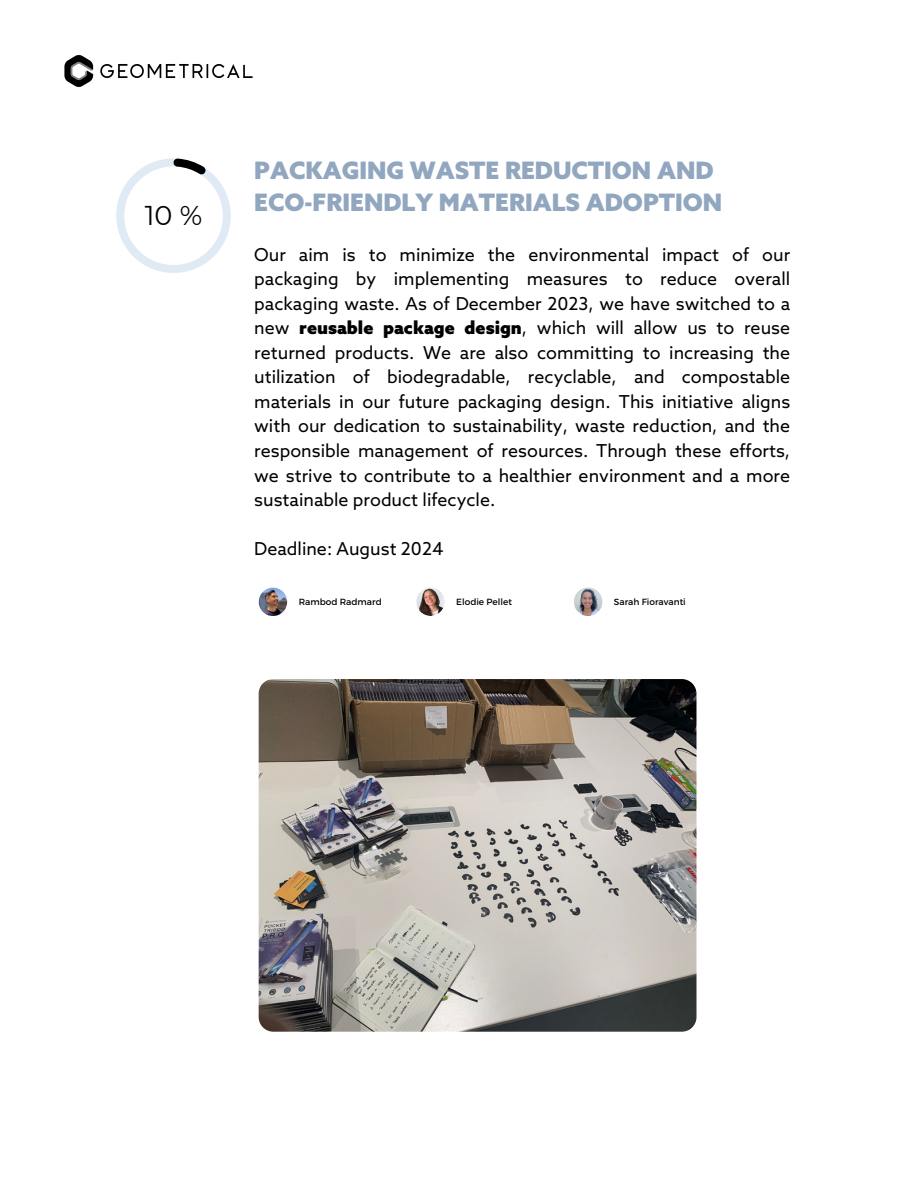
<style>
.page{position:relative;width:918px;height:1188px;background:#fff}
.page>*{position:absolute;margin:0;border:0;box-sizing:border-box;transform-origin:0 0}
.t1{font:27.15px "Montserrat";color:#000}
.t2{font:900 24px/32.7px "Azo Sans";color:#91a6bf}
.t3{font:17.85px/24.6px "Azo Sans";color:#000;text-align:justify}
.t4{font:9px "Montserrat";color:#000}
.s1{font-weight:900}
</style>
<div class="page">
<svg style="left:116px;top:158px;width:115px;height:115px"></svg>
<img style="left:64px;top:55px;width:189px;height:32px">
<img style="left:416px;top:588px;width:29px;height:28px;border-radius:50%">
<img style="left:259px;top:588px;width:28px;height:28px;border-radius:50%">
<img style="left:574px;top:588px;width:28px;height:28px;border-radius:50%">
<img style="left:259px;top:679px;width:437px;height:352px;border-radius:15px">
<p class="t1" style="left:145px;top:199px;width:59px">10 %</p>
<p class="t2" style="left:254px;top:156px;width:470px">PACKAGING WASTE REDUCTION AND<br>ECO-FRIENDLY MATERIALS ADOPTION</p>
<p class="t3" style="left:254px;top:244px;width:537px">Our aim is to minimize the environmental impact of our packaging by implementing measures to reduce overall packaging waste. As of December 2023, we have switched to a new <span class="s1">reusable package design</span>, which will allow us to reuse returned products. We are also committing to increasing the utilization of biodegradable, recyclable, and compostable materials in our future packaging design. This initiative aligns with our dedication to sustainability, waste reduction, and the responsible management of resources. Through these efforts, we strive to contribute to a healthier environment and a more sustainable product lifecycle.</p>
<p class="t3" style="left:254px;top:538px;width:191px">Deadline: August 2024</p>
<p class="t4" style="left:299px;top:596px;width:85px">Rambod Radmard</p>
<p class="t4" style="left:456px;top:596px;width:57px">Elodie Pellet</p>
<p class="t4" style="left:614px;top:596px;width:73px">Sarah Fioravanti</p>
</div>
